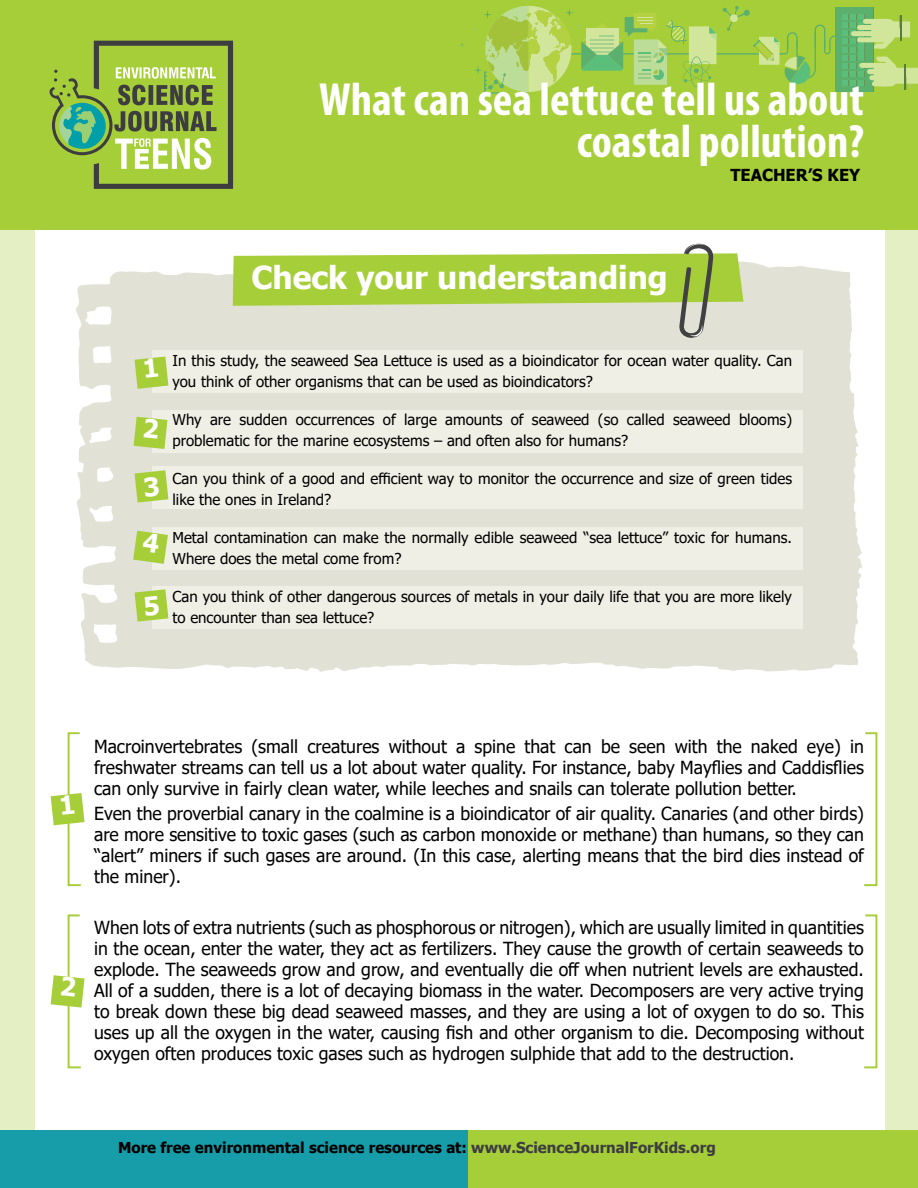
<style>
.page{position:relative;width:918px;height:1188px;background:#e4f0c3}
.page>*{position:absolute;margin:0;border:0;box-sizing:border-box;transform-origin:0 0}
.t1{font:700 condensed 46.65px/42px "Myriad Pro";color:#fff;text-align:right}
.t2{font:700 31.5px "Tahoma";color:#fff}
.t3{font:18px/21px "Tahoma";color:#000;text-align:justify}
.t4{font:700 16.5px "Tahoma";color:#000}
.t5{font:15px/21px "Tahoma";color:#000}
.t6{font:700 15px "Tahoma";color:#000}
.s1{color:#3d3d40}
</style>
<div class="page">
<div style="left:35px;top:230px;width:849px;height:911px;background:#fff"></div>
<div style="left:0;top:0;width:918px;height:230px;background:#a6ce39"></div>
<div style="left:835px;top:7px;width:38px;height:85px;background:#5cb06d"></div>
<div style="left:867px;top:69px;width:23px;height:5px;background:#d2e69b;border-radius:2px"></div>
<div style="left:874px;top:63px;width:23px;height:23px;background:#d2e69b;border-radius:6px"></div>
<div style="left:872px;top:81px;width:17px;height:5px;background:#d2e69b;border-radius:2px"></div>
<div style="left:869px;top:75px;width:24px;height:5px;background:#d2e69b;border-radius:2px"></div>
<div style="left:859px;top:63px;width:24px;height:5px;background:#d2e69b;border-radius:2px"></div>
<div style="left:871px;top:19px;width:24px;height:23px;background:#d2e69b;border-radius:6px"></div>
<div style="left:863px;top:19px;width:23px;height:5px;background:#d2e69b;border-radius:2px"></div>
<div style="left:857px;top:25px;width:23px;height:5px;background:#d2e69b;border-radius:2px"></div>
<div style="left:857px;top:37px;width:23px;height:5px;background:#d2e69b;border-radius:2px"></div>
<div style="left:851px;top:31px;width:23px;height:5px;background:#d2e69b;border-radius:2px"></div>
<svg style="left:876px;top:57px;width:42px;height:32px"></svg>
<svg style="left:874px;top:16px;width:36px;height:33px"></svg>
<svg style="left:473px;top:6px;width:392px;height:88px"></svg>
<div style="left:452px;top:1130px;width:466px;height:58px;background:#a6ce39"></div>
<div style="left:0;top:1130px;width:468px;height:58px;background:#169da9"></div>
<svg style="left:49px;top:41px;width:184px;height:148px"></svg>
<svg style="left:76px;top:261px;width:776px;height:251px;fill:#e1e1d5"></svg>
<svg style="left:79px;top:381px;width:784px;height:291px;fill:#e1e1d5"></svg>
<div style="left:153px;top:351px;width:650px;height:42px;background:#f0efe5"></div>
<div style="left:153px;top:411px;width:650px;height:42px;background:#f0efe5"></div>
<div style="left:153px;top:467px;width:650px;height:42px;background:#f0efe5"></div>
<div style="left:153px;top:527px;width:650px;height:42px;background:#f0efe5"></div>
<div style="left:153px;top:586px;width:650px;height:42px;background:#f0efe5"></div>
<svg style="left:233px;top:243px;width:510px;height:97px"></svg>
<svg style="left:864px;top:732px;width:14px;height:155px"></svg>
<svg style="left:864px;top:914px;width:14px;height:155px"></svg>
<svg style="left:135px;top:357px;width:33px;height:32px"></svg>
<svg style="left:134px;top:417px;width:33px;height:32px"></svg>
<svg style="left:133px;top:531px;width:35px;height:33px"></svg>
<svg style="left:135px;top:470px;width:33px;height:33px"></svg>
<svg style="left:135px;top:589px;width:33px;height:33px"></svg>
<svg style="left:51px;top:914px;width:34px;height:155px"></svg>
<svg style="left:51px;top:732px;width:34px;height:155px"></svg>
<h1 class="t1" style="left:319px;top:77px;width:546px">What can sea lettuce tell us about coastal pollution?</h1>
<h2 class="t2" style="left:251px;top:255px;width:418px">Check your understanding</h2>
<p class="t4" style="left:730px;top:164px;width:131px">Teacher’s key</p>
<p class="t5" style="left:172px;top:350px;width:621px">In this study, the seaweed Sea Lettuce is used as a bioindicator for ocean water quality. Can you think of other organisms that can be used as bioindicators?</p>
<p class="t5" style="left:172px;top:409px;width:621px">Why are sudden occurrences of large amounts of seaweed (so called seaweed blooms) problematic for the marine ecosystems – and often also for humans?</p>
<p class="t5" style="left:172px;top:469px;width:621px">Can you think of a good and efficient way to monitor the occurrence and size of green tides like the ones in Ireland?</p>
<p class="t5" style="left:172px;top:528px;width:621px">Metal contamination can make the normally edible seaweed “sea lettuce” toxic for humans.<br>Where does the metal come from?</p>
<p class="t5" style="left:172px;top:587px;width:621px">Can you think of other dangerous sources of metals in your daily life that you are more likely to encounter than sea lettuce?</p>
<p class="t3" style="left:94px;top:737px;width:771px">Macroinvertebrates (small creatures without a spine that can be seen with the naked eye) in freshwater streams can tell us a lot about water quality. For instance, baby Mayflies and Caddisflies can only survive in fairly clean water, while leeches and snails can tolerate pollution better.</p>
<p class="t3" style="left:94px;top:804px;width:771px">Even the proverbial canary in the coalmine is a bioindicator of air quality. Canaries (and other birds) are more sensitive to toxic gases (such as carbon monoxide or methane) than humans, so they can “alert” miners if such gases are around. (In this case, alerting means that the bird dies instead of the miner).</p>
<p class="t3" style="left:94px;top:918px;width:771px">When lots of extra nutrients (such as phosphorous or nitrogen), which are usually limited in quantities in the ocean, enter the water, they act as fertilizers. They cause the growth of certain seaweeds to explode. The seaweeds grow and grow, and eventually die off when nutrient levels are exhausted.<br>All of a sudden, there is a lot of decaying biomass in the water. Decomposers are very active trying to break down these big dead seaweed masses, and they are using a lot of oxygen to do so. This uses up all the oxygen in the water, causing fish and other organism to die. Decomposing without oxygen often produces toxic gases such as hydrogen sulphide that add to the destruction.</p>
<p class="t6" style="left:118px;top:1137px;width:599px">Мore free environmental science resources аt: <span class="s1">www.ScienceJournalForKids.org</span></p>
</div>
